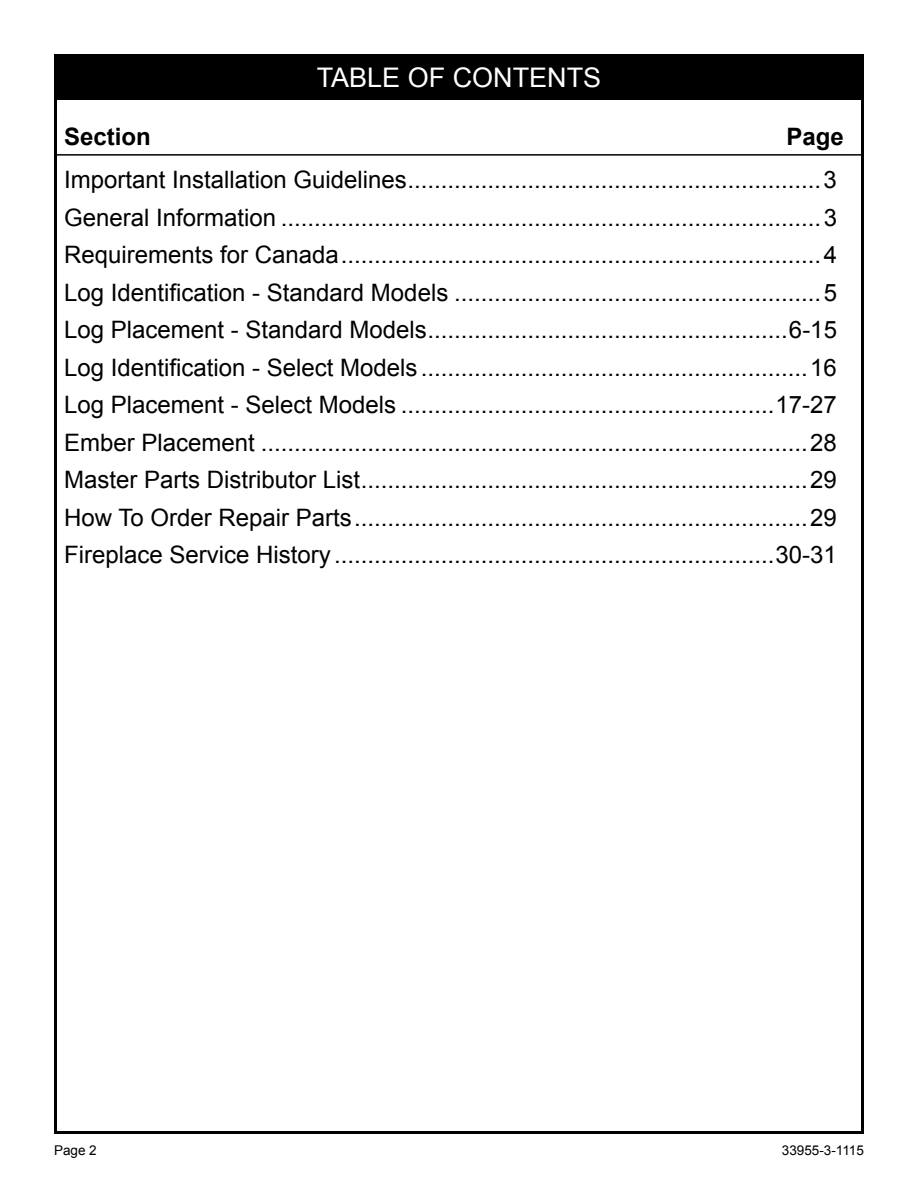
<style>
.page{position:relative;width:918px;height:1188px;background:#fff}
.page>*{position:absolute;margin:0;border:0;box-sizing:border-box;transform-origin:0 0}
.t1{font:27px "Arial";color:#fff}
.t2{font:24px/37.5px "Arial";color:#000;text-align:justify}
.t3{font:700 24px "Arial";color:#000}
.t4{font:13.5px "Arial";color:#000}
</style>
<div class="page">
<hr style="left:54px;top:154px;width:810px;height:2px;background:#000">
<div style="left:54px;top:54px;width:810px;height:46px;background:#000"></div>
<p class="t1" style="left:317px;top:59px;width:286px">TABLE OF CONTENTS</p>
<p class="t3" style="left:64px;top:121px;width:88px">Section</p>
<p class="t3" style="left:786px;top:121px;width:59px">Page</p>
<p class="t2" style="left:64px;top:161px;width:774px">Important Installation Guidelines..............................................................3<br>General Information .................................................................................3<br>Requirements for Canada........................................................................4<br>Log Identification - Standard Models .......................................................5<br>Log Placement - Standard Models......................................................6-15<br>Log Identification - Select Models ..........................................................16<br>Log Placement - Select Models ........................................................17-27<br>Ember Placement ..................................................................................28<br>Master Parts Distributor List...................................................................29<br>How To Order Repair Parts....................................................................29<br>Fireplace Service History ..................................................................30-31</p>
<p class="t4" style="left:54px;top:1142px;width:44px">Page 2</p>
<p class="t4" style="left:782px;top:1142px;width:84px">33955-3-1115</p>
</div>
